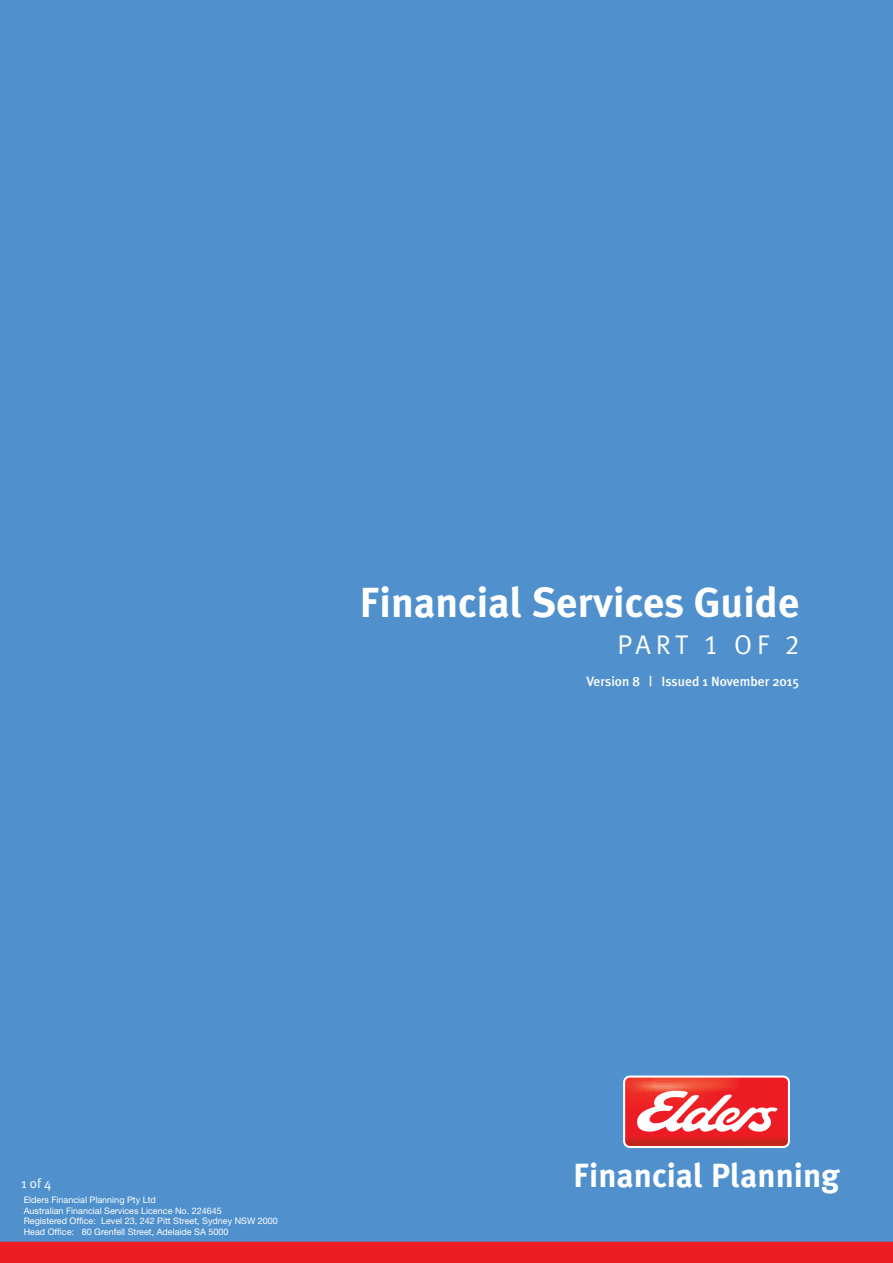
<style>
.page{position:relative;width:893px;height:1263px;background:#5091cd}
.page>*{position:absolute;margin:0;border:0;box-sizing:border-box;transform-origin:0 0}
.t1{font:700 42px "Meta Plus";color:#fff}
.t2{font:700 33.45px "Meta Plus";color:#fff}
.t3{font:27px "Meta Plus Normal";letter-spacing:.165em;color:#fff}
.t4{font:500 13.5px "Meta Plus";color:#fff}
.t5{font:13.5px "Meta Plus Normal";color:#fff}
.t6{font:9px/10.8px "Helvetica Neue";color:#fff}
.s1{font-family:"Meta Plus Normal Caps"}
</style>
<div class="page">
<div style="left:0;top:1242px;width:893px;height:21px;background:#ed1c24"></div>
<div style="left:623px;top:1075px;width:167px;height:73px;border:2px solid #fff;border-radius:6px"></div>
<svg style="left:624px;top:1076px;width:165px;height:71px"></svg>
<h1 class="t1" style="left:359px;top:578px;width:441px">Financial Services Guide</h1>
<h3 class="t3" style="left:617px;top:629px;width:184px">PART <span class="s1">1</span> OF <span class="s1">2</span></h3>
<h3 class="t4" style="left:586px;top:673px;width:214px">Version 8 | Issued 1 November 2015</h3>
<h3 class="t5" style="left:21px;top:1175px;width:32px">1 of 4</h3>
<p class="t6" style="left:24px;top:1194px;width:256px">Elders Financial Planning Pty Ltd<br>Australian Financial Services Licence No. 224645<br>Registered Office: Level 23, 242 Pitt Street, Sydney NSW 2000<br>Head Office: 80 Grenfell Street, Adelaide SA 5000</p>
<h2 class="t2" style="left:573px;top:1155px;width:268px">Financial Planning</h2>
</div>
